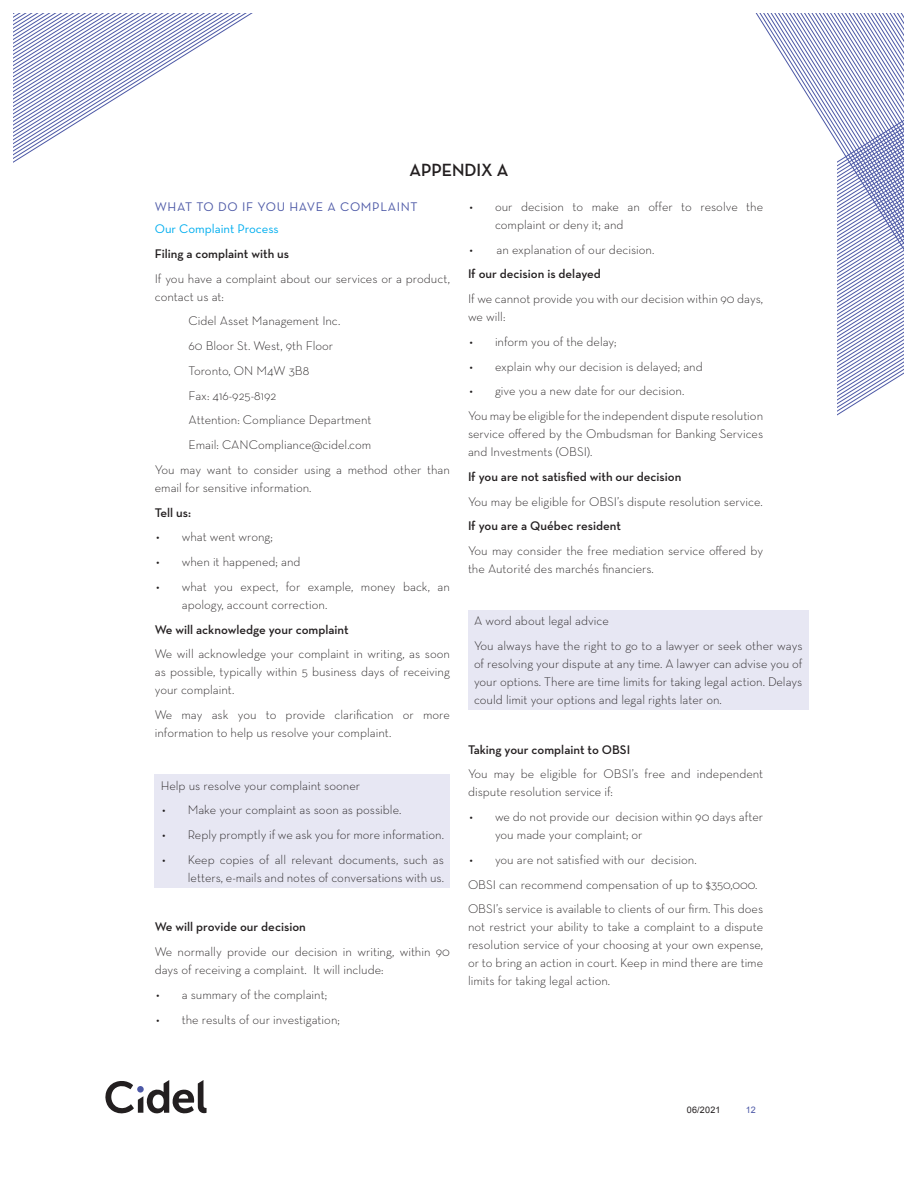
<style>
.page{position:relative;width:918px;height:1188px;background:#fff}
.page>*{position:absolute;margin:0;border:0;box-sizing:border-box;transform-origin:0 0}
.TOC__main_chapters{font:700 18px "Neutra Disp";color:#231f20}
.body__frtg45__blk__8{font:300 12.75px/18px "Neutra Text";color:#231f20}
.subheading_underline{font:600 12.75px "Neutra Text";color:#231f20}
.subheading_underline-2{font:300 12.75px "Neutra Text";color:#231f20}
.body__frtg45__blk__8-2{font:600 12.75px "Neutra Text";color:#231f20}
.legal_text_title__fr{font:12.75px "Neutra Text";letter-spacing:.05em;color:#4c58a6}
.body__frtg45__blk__8-3{font:12.75px "Neutra Text";color:#00aeef}
.t1{font:9px "Arial";letter-spacing:.02em;color:#231f20}
.t2{font:9px "Arial";color:#4c58a6}
</style>
<div class="page">
<svg style="left:837px;top:363px;width:67px;height:52px"></svg>
<svg style="left:756px;top:14px;width:148px;height:349px"></svg>
<svg style="left:14px;top:14px;width:237px;height:148px"></svg>
<svg style="left:105px;top:1080px;width:102px;height:34px"></svg>
<div style="left:155px;top:775px;width:295px;height:113px;background:#e7e7f3"></div>
<div style="left:468px;top:611px;width:340px;height:99px;background:#e7e7f3"></div>
<p class="TOC__main_chapters" style="left:410px;top:160px;width:100px">APPENDIX A</p>
<p class="legal_text_title__fr" style="left:155px;top:199px;width:264px">WHAT TO DO IF YOU HAVE A COMPLAINT</p>
<p class="body__frtg45__blk__8-3" style="left:155px;top:221px;width:126px">Our Complaint Process</p>
<p class="body__frtg45__blk__8-2" style="left:155px;top:246px;width:136px">Filing a complaint with us</p>
<p class="body__frtg45__blk__8" style="left:155px;top:269px;width:297px">If you have a complaint about our services or a product, contact us at:</p>
<p class="body__frtg45__blk__8" style="left:189px;top:312px;width:153px">Cidel Asset Management Inc.</p>
<p class="body__frtg45__blk__8" style="left:189px;top:337px;width:146px">60 Bloor St. West, 9th Floor</p>
<p class="body__frtg45__blk__8" style="left:189px;top:361px;width:122px">Toronto, ON M4W 3B8</p>
<p class="body__frtg45__blk__8" style="left:189px;top:386px;width:89px">Fax: 416-925-8192</p>
<p class="body__frtg45__blk__8" style="left:189px;top:411px;width:184px">Attention: Compliance Department</p>
<p class="body__frtg45__blk__8" style="left:189px;top:436px;width:184px">Email: CANCompliance@cidel.com</p>
<p class="body__frtg45__blk__8" style="left:155px;top:460px;width:297px">You may want to consider using a method other than email for sensitive information.</p>
<p class="subheading_underline" style="left:155px;top:504px;width:38px">Tell us:</p>
<p class="body__frtg45__blk__8" style="left:156px;top:528px;width:118px">• what went wrong;</p>
<p class="body__frtg45__blk__8" style="left:156px;top:553px;width:146px">• when it happened; and</p>
<p class="body__frtg45__blk__8" style="left:182px;top:577px;width:270px;text-indent:-26px">• what you expect, for example, money back, an apology, account correction.</p>
<p class="subheading_underline" style="left:155px;top:621px;width:195px">We will acknowledge your complaint</p>
<p class="body__frtg45__blk__8" style="left:155px;top:645px;width:297px;text-align:justify">We will acknowledge your complaint in writing, as soon as possible, typically within 5 business days of receiving your complaint.</p>
<p class="body__frtg45__blk__8" style="left:155px;top:706px;width:297px">We may ask you to provide clarification or more information to help us resolve your complaint.</p>
<p class="subheading_underline-2" style="left:161px;top:777px;width:201px">Help us resolve your complaint sooner</p>
<p class="body__frtg45__blk__8" style="left:162px;top:801px;width:241px">• Make your complaint as soon as possible.</p>
<p class="body__frtg45__blk__8" style="left:162px;top:825px;width:283px">• Reply promptly if we ask you for more information.</p>
<p class="body__frtg45__blk__8" style="left:162px;top:850px;width:283px;text-align:right">• Keep copies of all relevant documents, such as letters, e-mails and notes of conversations with us.</p>
<p class="body__frtg45__blk__8-2" style="left:155px;top:919px;width:153px">We will provide our decision</p>
<p class="body__frtg45__blk__8" style="left:155px;top:942px;width:297px">We normally provide our decision in writing, within 90 days of receiving a complaint. It will include:</p>
<p class="body__frtg45__blk__8" style="left:156px;top:985px;width:172px">• a summary of the complaint;</p>
<p class="body__frtg45__blk__8" style="left:156px;top:1010px;width:185px">• the results of our investigation;</p>
<p class="body__frtg45__blk__8" style="left:495px;top:197px;width:270px;text-indent:-26px">• our decision to make an offer to resolve the complaint or deny it; and</p>
<p class="body__frtg45__blk__8" style="left:470px;top:240px;width:186px">• an explanation of our decision.</p>
<p class="subheading_underline" style="left:468px;top:266px;width:134px">If our decision is delayed</p>
<p class="body__frtg45__blk__8" style="left:468px;top:289px;width:297px">If we cannot provide you with our decision within 90 days, we will:</p>
<p class="body__frtg45__blk__8" style="left:470px;top:332px;width:149px">• inform you of the delay;</p>
<p class="body__frtg45__blk__8" style="left:470px;top:357px;width:235px">• explain why our decision is delayed; and</p>
<p class="body__frtg45__blk__8" style="left:470px;top:382px;width:216px">• give you a new date for our decision.</p>
<p class="body__frtg45__blk__8" style="left:468px;top:406px;width:297px;text-align:justify">You may be eligible for the independent dispute resolution service offered by the Ombudsman for Banking Services and Investments (OBSI).</p>
<p class="subheading_underline" style="left:468px;top:469px;width:215px">If you are not satisfied with our decision</p>
<p class="body__frtg45__blk__8" style="left:468px;top:492px;width:296px">You may be eligible for OBSI’s dispute resolution service.</p>
<p class="subheading_underline" style="left:468px;top:518px;width:154px">If you are a Québec resident</p>
<p class="body__frtg45__blk__8" style="left:468px;top:541px;width:297px">You may consider the free mediation service offered by the Autorité des marchés financiers.</p>
<p class="subheading_underline-2" style="left:474px;top:613px;width:136px">A word about legal advice</p>
<p class="body__frtg45__blk__8" style="left:474px;top:637px;width:330px;text-align:justify">You always have the right to go to a lawyer or seek other ways of resolving your dispute at any time. A lawyer can advise you of your options. There are time limits for taking legal action. Delays could limit your options and legal rights later on.</p>
<p class="subheading_underline" style="left:468px;top:742px;width:164px">Taking your complaint to OBSI</p>
<p class="body__frtg45__blk__8" style="left:468px;top:765px;width:297px">You may be eligible for OBSI’s free and independent dispute resolution service if:</p>
<p class="body__frtg45__blk__8" style="left:495px;top:808px;width:270px;text-indent:-26px">• we do not provide our decision within 90 days after you made your complaint; or</p>
<p class="body__frtg45__blk__8" style="left:470px;top:850px;width:229px">• you are not satisfied with our decision.</p>
<p class="body__frtg45__blk__8" style="left:468px;top:875px;width:291px">OBSI can recommend compensation of up to $350,000.</p>
<p class="body__frtg45__blk__8" style="left:468px;top:900px;width:297px;text-align:justify">OBSI’s service is available to clients of our firm. This does not restrict your ability to take a complaint to a dispute resolution service of your choosing at your own expense, or to bring an action in court. Keep in mind there are time limits for taking legal action.</p>
<p class="t1" style="left:687px;top:1104px;width:35px">06/2021</p>
<p class="t2" style="left:746px;top:1104px;width:12px">12</p>
</div>
